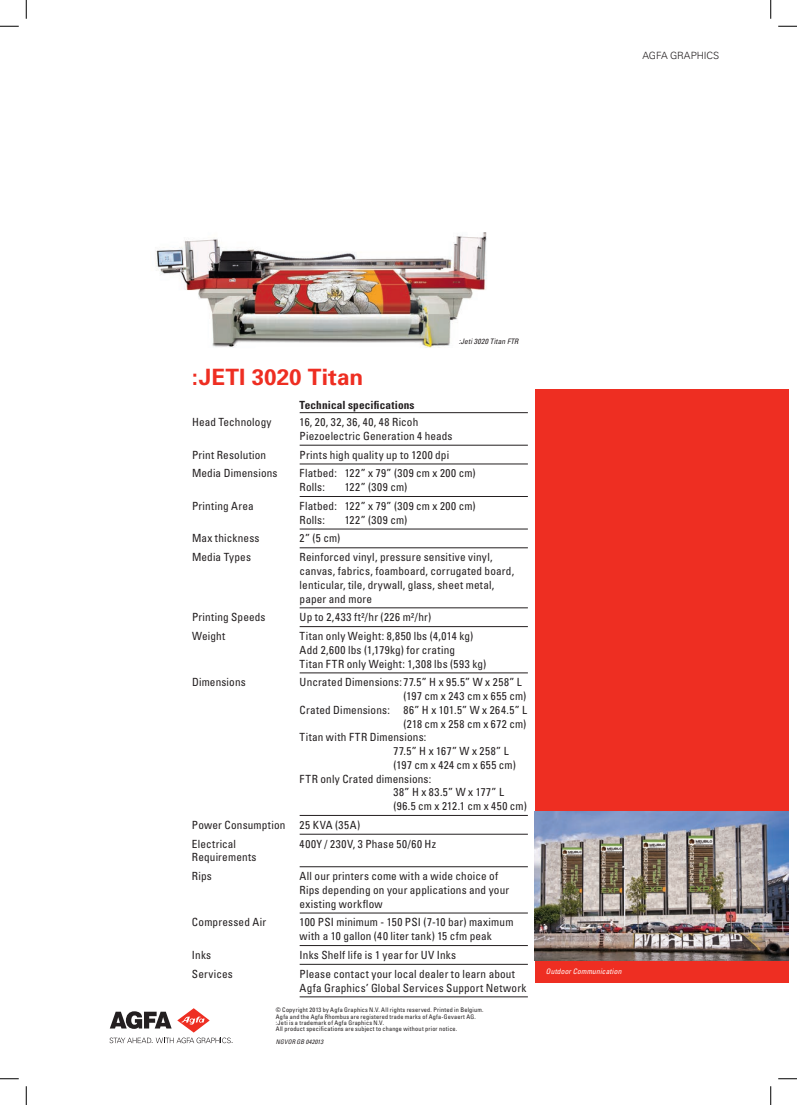
<style>
.page{position:relative;width:797px;height:1105px;background:#fff}
.page>*{position:absolute;margin:0;border:0;box-sizing:border-box;transform-origin:0 0}
.t1{font:700 22.5px "Univers";color:#ee2e22}
.t2{font:condensed 11.25px/13.8px "Univers LT Std";letter-spacing:.015em;color:#231f20}
.t3{font:condensed 11.25px "Univers LT Std";letter-spacing:.04em;color:#231f20}
.t4{font:700 condensed 11.25px "Univers LT Std";letter-spacing:.015em;color:#231f20}
.t5{font:condensed 11.25px "Univers LT Std";letter-spacing:.045em;color:#231f20}
.t6{font:300 10px "Univers";letter-spacing:-.01em;color:#231f20}
.t7{font:italic condensed 7.5px "Univers LT Std";letter-spacing:.025em;color:#fff}
.t8{font:italic condensed 7.5px "Univers LT Std";letter-spacing:.025em;color:#231f20}
.t9{font:condensed 6.25px/6.2px "Univers LT Std";letter-spacing:.03em;color:#231f20}
.t10{font:italic condensed 6.25px "Univers LT Std";letter-spacing:.025em;color:#231f20}
</style>
<div class="page">
<div style="left:534px;top:389px;width:254px;height:594px;background:#ee2e22"></div>
<svg style="left:110px;top:1008px;width:123px;height:35px"></svg>
<img style="left:534px;top:812px;width:254px;height:148px">
<img style="left:155px;top:232px;width:332px;height:116px">
<hr style="left:300px;top:412px;width:228px;height:1px;background:#231f20">
<hr style="left:300px;top:445px;width:228px;height:1px;background:#231f20">
<hr style="left:300px;top:464px;width:228px;height:1px;background:#231f20">
<hr style="left:300px;top:496px;width:228px;height:1px;background:#231f20">
<hr style="left:300px;top:529px;width:228px;height:1px;background:#231f20">
<hr style="left:300px;top:548px;width:228px;height:1px;background:#231f20">
<hr style="left:300px;top:608px;width:228px;height:1px;background:#231f20">
<hr style="left:300px;top:626px;width:228px;height:1px;background:#231f20">
<hr style="left:300px;top:673px;width:228px;height:1px;background:#231f20">
<hr style="left:300px;top:815px;width:228px;height:1px;background:#231f20">
<hr style="left:300px;top:834px;width:228px;height:1px;background:#231f20">
<hr style="left:300px;top:866px;width:228px;height:1px;background:#231f20">
<hr style="left:300px;top:913px;width:228px;height:1px;background:#231f20">
<hr style="left:300px;top:945px;width:228px;height:1px;background:#231f20">
<hr style="left:300px;top:964px;width:228px;height:1px;background:#231f20">
<hr style="left:300px;top:997px;width:228px;height:1px;background:#231f20">
<svg style="left:0;top:25px;width:19px;height:2px"></svg>
<svg style="left:778px;top:25px;width:19px;height:2px"></svg>
<svg style="left:0;top:1078px;width:19px;height:1px"></svg>
<svg style="left:778px;top:1078px;width:19px;height:1px"></svg>
<svg style="left:25px;top:0;width:2px;height:19px"></svg>
<svg style="left:25px;top:1086px;width:2px;height:19px"></svg>
<svg style="left:770px;top:0;width:1px;height:19px"></svg>
<svg style="left:770px;top:1086px;width:1px;height:19px"></svg>
<p class="t6" style="left:642px;top:49px;width:78px">AGFA GRAPHICS</p>
<p class="t8" style="left:459px;top:336px;width:61px">:Jeti 3020 Titan FTR</p>
<h1 class="t1" style="left:192px;top:364px;width:173px">:JETI 3020 Titan</h1>
<p class="t4" style="left:300px;top:398px;width:116px">Technical specifications</p>
<p class="t2" style="left:192px;top:415px;width:81px">Head Technology</p>
<p class="t2" style="left:300px;top:415px;width:154px">16, 20, 32, 36, 40, 48 Ricoh<br>Piezoelectric Generation 4 heads</p>
<p class="t2" style="left:192px;top:448px;width:76px">Print Resolution</p>
<p class="t2" style="left:300px;top:448px;width:151px">Prints high quality up to 1200 dpi</p>
<p class="t2" style="left:192px;top:466px;width:87px">Media Dimensions</p>
<p class="t2" style="left:300px;top:466px;width:177px">Flatbed: 122” x 79” (309 cm x 200 cm)<br>Rolls:</p>
<p class="t2" style="left:345px;top:480px;width:64px">122” (309 cm)</p>
<p class="t2" style="left:192px;top:499px;width:63px">Printing Area</p>
<p class="t2" style="left:300px;top:499px;width:177px">Flatbed: 122” x 79” (309 cm x 200 cm)<br>Rolls:</p>
<p class="t2" style="left:345px;top:513px;width:64px">122” (309 cm)</p>
<p class="t2" style="left:192px;top:531px;width:69px">Max thickness</p>
<p class="t2" style="left:300px;top:531px;width:42px">2” (5 cm)</p>
<p class="t2" style="left:192px;top:550px;width:60px">Media Types</p>
<p class="t2" style="left:300px;top:550px;width:216px">Reinforced vinyl, pressure sensitive vinyl, canvas, fabrics, foamboard, corrugated board, lenticular, tile, drywall, glass, sheet metal, paper and more</p>
<p class="t2" style="left:192px;top:610px;width:75px">Printing Speeds</p>
<p class="t3" style="left:300px;top:610px;width:133px">Up to 2,433 ft²/hr (226 m²/hr)</p>
<p class="t2" style="left:192px;top:629px;width:35px">Weight</p>
<p class="t2" style="left:300px;top:629px;width:188px">Titan only Weight: 8,850 lbs (4,014 kg)<br>Add 2,600 lbs (1,179kg) for crating<br>Titan FTR only Weight: 1,308 lbs (593 kg)</p>
<p class="t2" style="left:192px;top:675px;width:55px">Dimensions</p>
<p class="t2" style="left:300px;top:675px;width:224px">Uncrated Dimensions: 77.5” H x 95.5” W x 258” L</p>
<p class="t2" style="left:403px;top:689px;width:124px">(197 cm x 243 cm x 655 cm)</p>
<p class="t2" style="left:300px;top:703px;width:229px">Crated Dimensions: 86” H x 101.5” W x 264.5” L</p>
<p class="t2" style="left:403px;top:716px;width:124px">(218 cm x 258 cm x 672 cm)</p>
<p class="t2" style="left:300px;top:730px;width:128px">Titan with FTR Dimensions:</p>
<p class="t2" style="left:393px;top:744px;width:117px">77.5” H x 167” W x 258” L</p>
<p class="t2" style="left:393px;top:758px;width:124px">(197 cm x 424 cm x 655 cm)</p>
<p class="t2" style="left:300px;top:771px;width:133px">FTR only Crated dimensions:</p>
<p class="t2" style="left:393px;top:785px;width:112px">38” H x 83.5” W x 177” L</p>
<p class="t2" style="left:393px;top:799px;width:135px">(96.5 cm x 212.1 cm x 450 cm)</p>
<p class="t2" style="left:192px;top:818px;width:95px">Power Consumption</p>
<p class="t2" style="left:299px;top:818px;width:62px">25 KVA (35A)</p>
<p class="t2" style="left:192px;top:837px;width:66px">Electrical<br>Requirements</p>
<p class="t5" style="left:299px;top:836px;width:138px">400Y / 230V, 3 Phase 50/60 Hz</p>
<p class="t2" style="left:192px;top:869px;width:21px">Rips</p>
<p class="t2" style="left:299px;top:869px;width:211px">All our printers come with a wide choice of<br>Rips depending on your applications and your existing workflow</p>
<p class="t2" style="left:192px;top:915px;width:76px">Compressed Air</p>
<p class="t2" style="left:299px;top:915px;width:215px">100 PSI minimum - 150 PSI (7-10 bar) maximum with a 10 gallon (40 liter tank) 15 cfm peak</p>
<p class="t2" style="left:192px;top:948px;width:21px">Inks</p>
<p class="t2" style="left:299px;top:948px;width:158px">Inks Shelf life is 1 year for UV Inks</p>
<p class="t2" style="left:192px;top:967px;width:42px">Services</p>
<p class="t2" style="left:299px;top:967px;width:228px">Please contact your local dealer to learn about<br>Agfa Graphics’ Global Services Support Network</p>
<p class="t7" style="left:546px;top:966px;width:77px">Outdoor Communication</p>
<p class="t9" style="left:276px;top:1007px;width:209px">© Copyright 2013 by Agfa Graphics N.V. All rights reserved. Printed in Belgium.<br>Agfa and the Agfa Rhombus are registered trade marks of Agfa-Gevaert AG. :Jeti is a trademark of Agfa Graphics N.V.<br>All product specifications are subject to change without prior notice.</p>
<p class="t10" style="left:276px;top:1037px;width:49px">NGVOR GB 042013</p>
</div>
